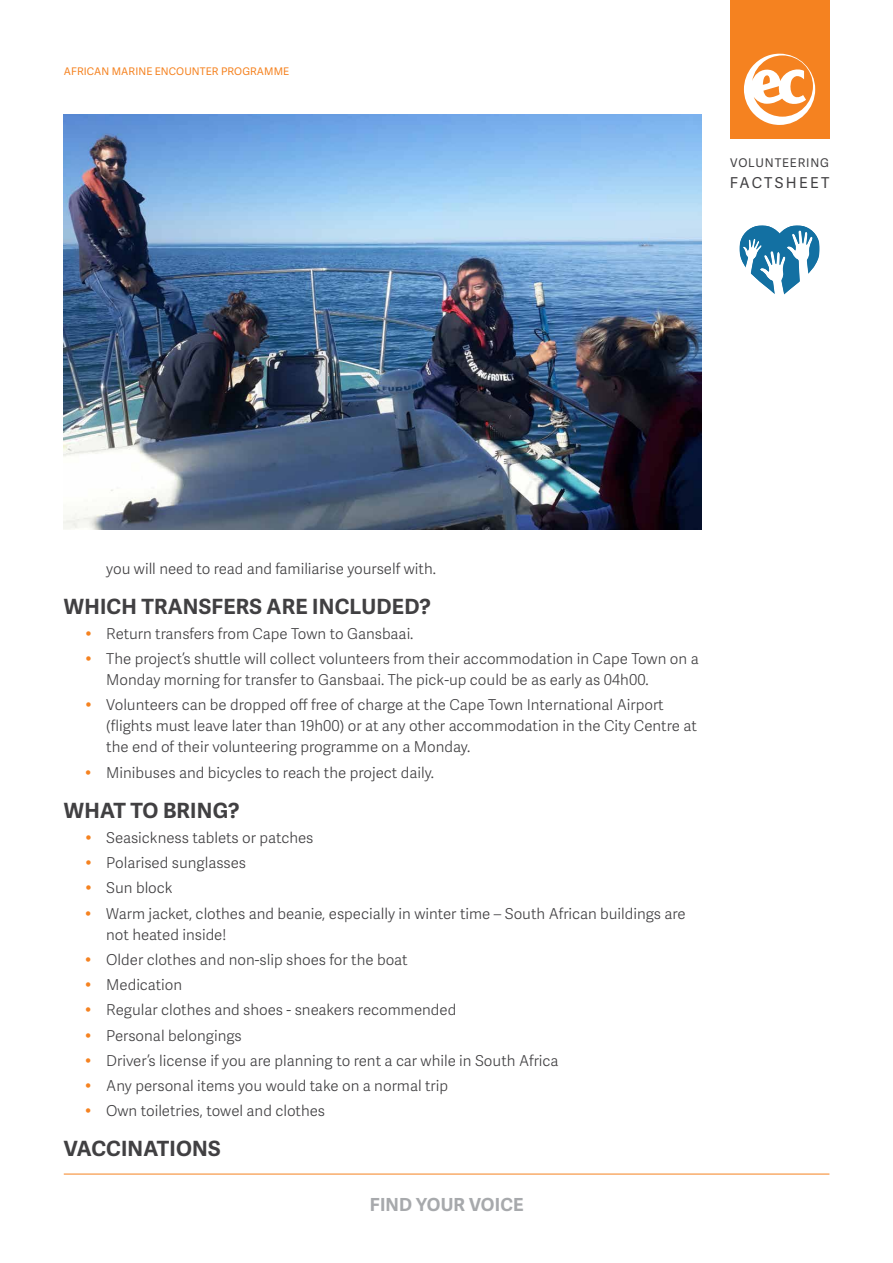
<style>
.page{position:relative;width:893px;height:1263px;background:#fff}
.page>*{position:absolute;margin:0;border:0;box-sizing:border-box;transform-origin:0 0}
.t1{font:700 21px "Adelle Sans";letter-spacing:.01em;color:#414042}
.t2{font:700 18px "Adelle Sans";letter-spacing:.01em;color:#a7a9ac}
.t3{font:300 15px/25.2px "Adelle Sans";color:#414042}
.t4{font:15px "Adelle Sans";letter-spacing:.155em;color:#414042}
.t5{font:12px "Adelle Sans";letter-spacing:.07em;color:#414042}
.t6{font:10.5px "Adelle Sans";letter-spacing:.01em;color:#f58220}
</style>
<div class="page">
<img style="left:64px;top:115px;width:638px;height:414px">
<hr style="left:64px;top:1174px;width:765px;height:1px;background:#f58220">
<div style="left:730px;top:0;width:99px;height:139px;background:#f58220"></div>
<svg style="left:744px;top:54px;width:71px;height:71px"></svg>
<svg style="left:739px;top:225px;width:80px;height:70px"></svg>
<p class="t6" style="left:64px;top:65px;width:227px">AFRICAN MARINE ENCOUNTER PROGRAMME</p>
<p class="t5" style="left:730px;top:155px;width:100px">VOLUNTEERING</p>
<p class="t4" style="left:730px;top:174px;width:101px">FACTSHEET</p>
<p class="t3" style="left:106px;top:556px;width:331px">you will need to read and familiarise yourself with.</p>
<h1 class="t1" style="left:64px;top:594px;width:369px">WHICH TRANSFERS ARE INCLUDED?</h1>
<p class="t3" style="left:106px;top:621px;width:594px">Return transfers from Cape Town to Gansbaai.<br>The project’s shuttle will collect volunteers from their accommodation in Cape Town on a</p>
<p class="t3" style="left:106px;top:668px;width:559px">Monday morning for transfer to Gansbaai. The pick-up could be as early as 04h00.<br>Volunteers can be dropped off free of charge at the Cape Town International Airport</p>
<p class="t3" style="left:106px;top:716px;width:592px;line-height:21px">(flights must leave later than 19h00) or at any other accommodation in the City Centre at the end of their volunteering programme on a Monday.</p>
<p class="t3" style="left:106px;top:760px;width:329px">Minibuses and bicycles to reach the project daily.</p>
<h1 class="t1" style="left:64px;top:797px;width:177px">WHAT TO BRING?</h1>
<p class="t3" style="left:106px;top:825px;width:581px">Seasickness tablets or patches<br>Polarised sunglasses<br>Sun block<br>Warm jacket, clothes and beanie, especially in winter time – South African buildings are</p>
<p class="t3" style="left:106px;top:922px;width:454px">not heated inside!<br>Older clothes and non-slip shoes for the boat<br>Medication<br>Regular clothes and shoes - sneakers recommended<br>Personal belongings<br>Driver’s license if you are planning to rent a car while in South Africa Any personal items you would take on a normal trip<br>Own toiletries, towel and clothes</p>
<h1 class="t1" style="left:64px;top:1136px;width:158px">VACCINATIONS</h1>
<p class="t2" style="left:370px;top:1194px;width:155px">FIND YOUR VOICE</p>
</div>
